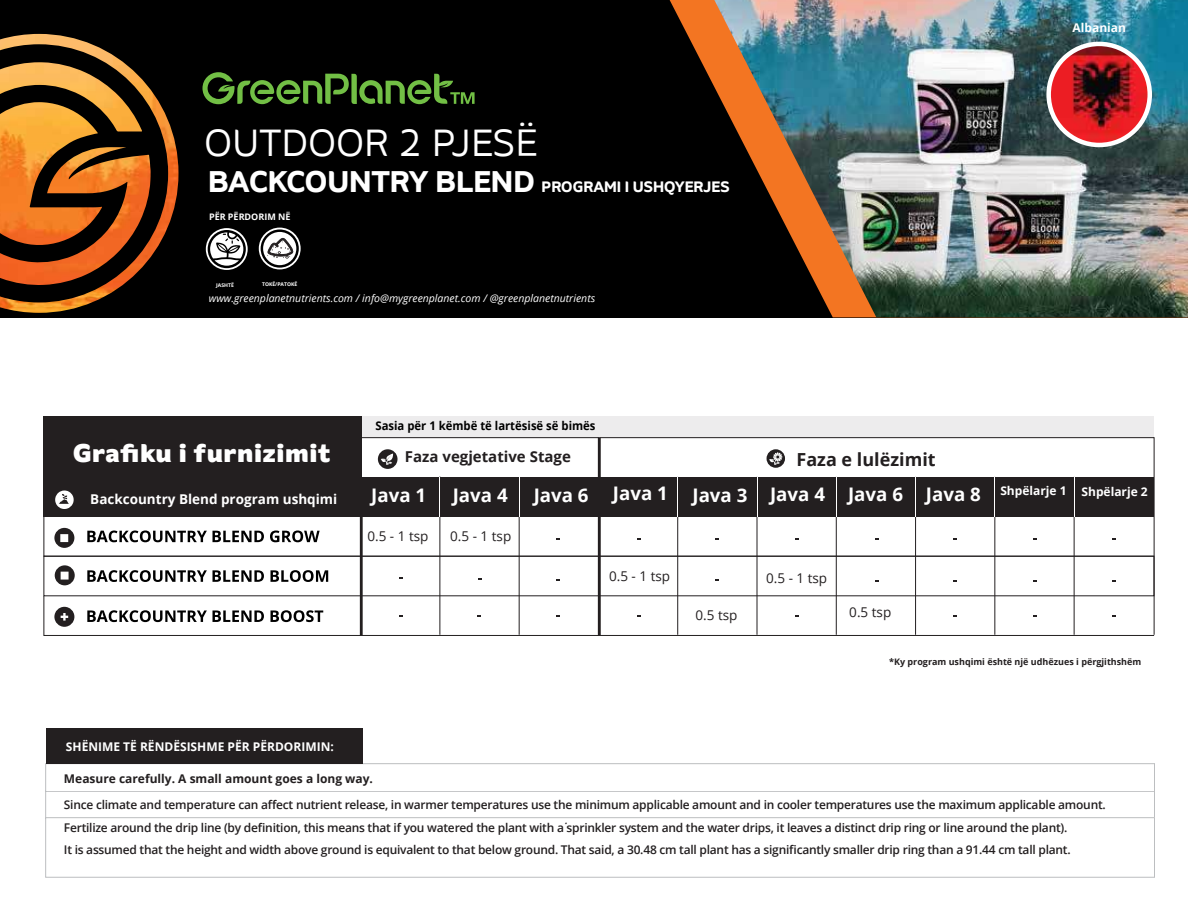
<style>
.page{position:relative;width:1188px;height:918px;background:#fff}
.page>*{position:absolute;margin:0;border:0;box-sizing:border-box;transform-origin:0 0}
.t1{font:37.5px "Amino Alt Regular 2";color:#fff}
.t2{font:25.5px "Amino Regular 9";letter-spacing:.025em;color:#fff}
.t3{font:700 18.75px "Open Sans";color:#fff}
.t4{font:700 18px "Open Sans";color:#231f20}
.t5{font:15px "Amino Regular 13";color:#fff}
.t6{font:700 15px "Open Sans";color:#231f20}
.t7{font:13.5px "Open Sans";color:#231f20}
.t8{font:700 13.5px "Open Sans";color:#fff}
.t9{font:600 12px/22.5px "Open Sans";letter-spacing:-.02em;color:#231f20}
.t10{font:700 12px "Open Sans";color:#231f20}
.t11{font:700 12px "Open Sans";color:#fff}
.t12{font:700 12px "Open Sans";color:#000;scale:.94 1}
.t13{font:italic 12px "Open Sans";color:#231f20}
.t14{font:italic 10.5px "Open Sans";color:#fff}
.t15{font:700 9px "Open Sans";color:#231f20}
.t16{font:700 9px "Open Sans";color:#fff}
.t17{font:700 5.1px "Open Sans";color:#fff}
.s1{font-size:29.7px}
.s2{font-size:9.15px}
</style>
<div class="page">
<div style="left:45px;top:817px;width:1110px;height:60px;border:1px solid #bcbec0"></div>
<div style="left:45px;top:763px;width:1110px;height:29px;border:1px solid #bcbec0"></div>
<div style="left:46px;top:728px;width:316px;height:36px;background:#231f20"></div>
<div style="left:362px;top:416px;width:792px;height:22px;background:#edeced"></div>
<svg style="left:601px;top:438px;width:553px;height:156px"></svg>
<div style="left:44px;top:477px;width:1110px;height:40px;background:#231f20"></div>
<div style="left:44px;top:556px;width:1110px;height:40px;border:1px solid #231f20"></div>
<svg style="left:362px;top:438px;width:236px;height:158px"></svg>
<hr style="left:677px;top:477px;width:1px;height:158px;background:#231f20">
<hr style="left:757px;top:477px;width:1px;height:158px;background:#231f20">
<hr style="left:836px;top:477px;width:1px;height:158px;background:#231f20">
<hr style="left:915px;top:477px;width:1px;height:158px;background:#231f20">
<hr style="left:995px;top:477px;width:1px;height:158px;background:#231f20">
<hr style="left:1074px;top:477px;width:1px;height:158px;background:#231f20">
<svg style="left:44px;top:556px;width:316px;height:40px"></svg>
<svg style="left:44px;top:516px;width:1110px;height:40px"></svg>
<svg style="left:44px;top:596px;width:1110px;height:40px"></svg>
<hr style="left:519px;top:477px;width:1px;height:39px;background:#fff">
<hr style="left:440px;top:477px;width:1px;height:40px;background:#fff">
<hr style="left:677px;top:477px;width:1px;height:39px;background:#fff">
<hr style="left:757px;top:477px;width:1px;height:39px;background:#fff">
<hr style="left:836px;top:477px;width:1px;height:39px;background:#fff">
<hr style="left:915px;top:477px;width:1px;height:40px;background:#fff">
<hr style="left:995px;top:477px;width:1px;height:39px;background:#fff">
<hr style="left:1074px;top:477px;width:1px;height:39px;background:#fff">
<div style="left:360px;top:499px;width:3px;height:137px;border:2px solid #231f20"></div>
<div style="left:598px;top:438px;width:3px;height:198px;border:2px solid #231f20"></div>
<svg style="left:87px;top:531px;width:177px;height:11px"></svg>
<svg style="left:270px;top:531px;width:50px;height:11px"></svg>
<svg style="left:87px;top:570px;width:177px;height:12px"></svg>
<svg style="left:271px;top:570px;width:57px;height:12px"></svg>
<svg style="left:87px;top:610px;width:177px;height:12px"></svg>
<svg style="left:271px;top:610px;width:52px;height:12px"></svg>
<div style="left:44px;top:416px;width:318px;height:62px;background:#231f20"></div>
<svg style="left:54px;top:528px;width:20px;height:20px"></svg>
<svg style="left:55px;top:565px;width:20px;height:20px"></svg>
<svg style="left:54px;top:607px;width:20px;height:20px"></svg>
<svg style="left:378px;top:449px;width:20px;height:20px"></svg>
<svg style="left:767px;top:449px;width:18px;height:19px"></svg>
<svg style="left:55px;top:490px;width:19px;height:19px"></svg>
<div style="left:0;top:0;width:1188px;height:317px;background:#000"></div>
<svg style="left:669px;top:0;width:45px;height:86px"></svg>
<img style="left:714px;top:0;width:474px;height:317px">
<img style="left:0;top:34px;width:179px;height:279px">
<svg style="left:259px;top:228px;width:42px;height:41px"></svg>
<svg style="left:261px;top:229px;width:38px;height:39px"></svg>
<svg style="left:206px;top:228px;width:42px;height:42px"></svg>
<svg style="left:208px;top:230px;width:38px;height:38px"></svg>
<svg style="left:202px;top:72px;width:273px;height:32px"></svg>
<img style="left:1049px;top:44px;width:101px;height:101px;border-radius:51px">
<div style="left:1046px;top:42px;width:106px;height:105px;border:5px solid #fff;border-radius:50%"></div>
<h1 class="t1" style="left:204px;top:121px;width:335px">OUTDOOR 2 PJESË</h1>
<p class="t5" style="left:208px;top:181px;width:523px"><span class="s1">BACKCOUNTRY BLEND</span> PROGRAMI I USHQYERJES</p>
<p class="t16" style="left:209px;top:213px;width:83px">PËR PËRDORIM NË</p>
<p class="t17" style="left:216px;top:283px;width:19px">JASHTË</p>
<p class="t17" style="left:262px;top:283px;width:37px">TOKË/PATOKË</p>
<p class="t14" style="left:209px;top:294px;width:388px">www.greenplanetnutrients.com / info@mygreenplanet.com / @greenplanetnutrients</p>
<p class="t12" style="left:375px;top:421px;width:236px">Sasia për 1 këmbë të lartësisë së bimës</p>
<p class="t11" style="left:1073px;top:23px;width:55px">Albanian</p>
<h2 class="t2" style="left:73px;top:436px;width:259px">Grafiku i furnizimit</h2>
<p class="t8" style="left:90px;top:494px;width:249px">Backcountry Blend program ushqimi</p>
<p class="t11" style="left:66px;top:742px;width:269px">SHËNIME TË RËNDËSISHME PËR PËRDORIMIN:</p>
<p class="t6" style="left:405px;top:451px;width:168px">Faza vegjetative Stage</p>
<h3 class="t4" style="left:797px;top:452px;width:141px">Faza e lulëzimit</h3>
<h3 class="t3" style="left:371px;top:488px;width:57px">Java 1</h3>
<h3 class="t3" style="left:453px;top:488px;width:57px">Java 4</h3>
<h3 class="t3" style="left:534px;top:488px;width:57px">Java 6</h3>
<h3 class="t3" style="left:613px;top:486px;width:57px">Java 1</h3>
<h3 class="t3" style="left:692px;top:486px;width:457px">Java 3 Java 4 Java 6 Java 8 <sup>Shpëlarje</sup> <sup>1</sup> <sup>Shpëlarje</sup> <sup>2</sup></h3>
<p class="t7" style="left:367px;top:531px;width:63px">0.5 - 1 tsp</p>
<p class="t7" style="left:450px;top:531px;width:63px">0.5 - 1 tsp</p>
<p class="t7" style="left:609px;top:571px;width:63px">0.5 - 1 tsp</p>
<p class="t7" style="left:766px;top:573px;width:63px">0.5 - 1 tsp</p>
<p class="t7" style="left:696px;top:610px;width:44px">0.5 tsp</p>
<p class="t7" style="left:849px;top:607px;width:44px">0.5 tsp</p>
<p class="t15" style="left:889px;top:659px;width:254px"><span class="s2">*</span>Ky program ushqimi është një udhëzues i përgjithshëm</p>
<p class="t10" style="left:64px;top:774px;width:311px">Measure carefully. A small amount goes a long way.</p>
<p class="t9" style="left:64px;top:793px;width:1043px">Since climate and temperature can affect nutrient release, in warmer temperatures use the minimum applicable amount and in cooler temperatures use the maximum applicable amount.<br>Fertilize around the drip line (by definition, this means that if you watered the plant with a sprinkler system and the water drips, it leaves a distinct drip ring or line around the plant).<br>It is assumed that the height and width above ground is equivalent to that below ground. That said, a 30.48 cm tall plant has a significantly smaller drip ring than a 91.44 cm tall plant.</p>
<p class="t13" style="left:565px;top:815px;width:5px">.</p>
</div>
